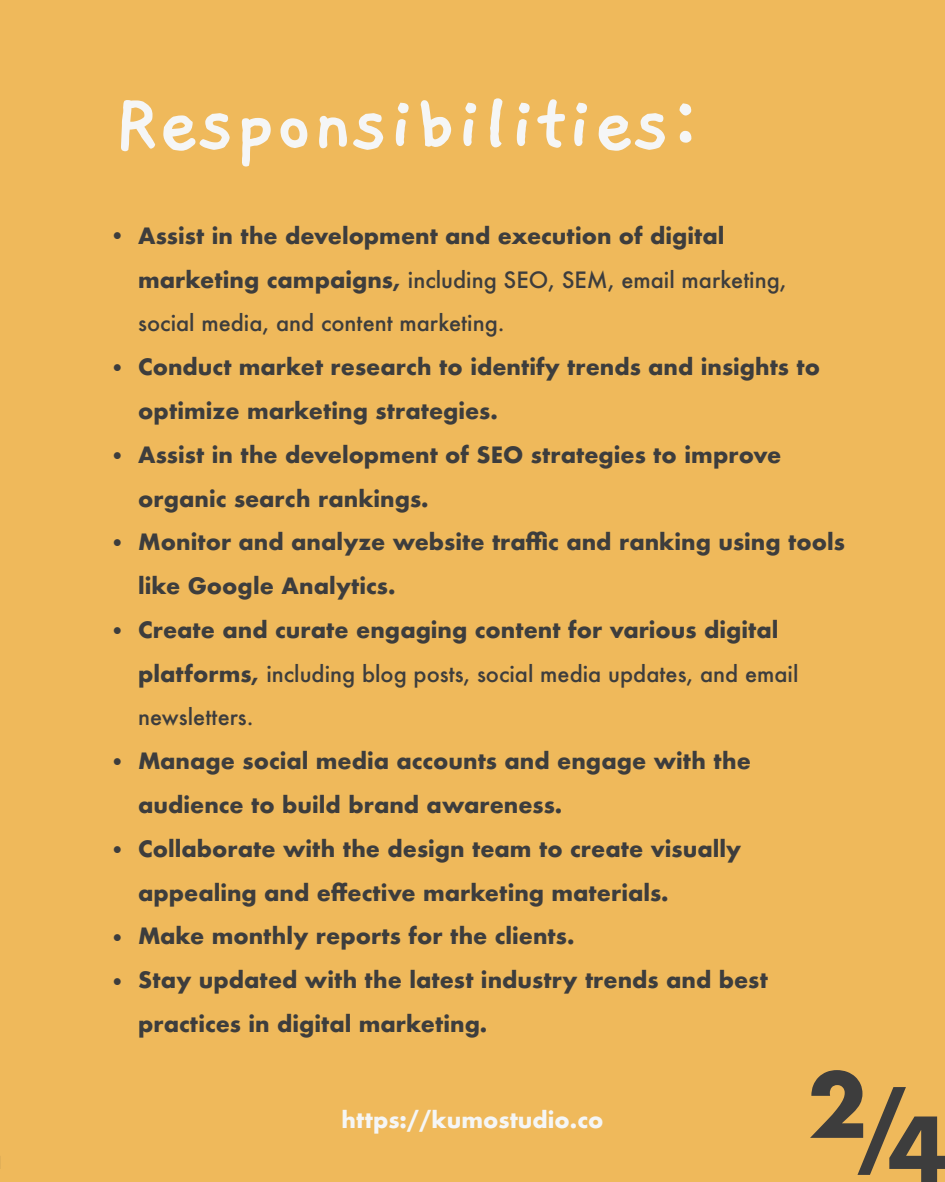
<style>
.page{position:relative;width:945px;height:1182px;background:#fff}
.page>*{position:absolute;margin:0;border:0;box-sizing:border-box;transform-origin:0 0}
.t1{font:700 87.5px "Gaegu";color:#f5f6f6}
.t2{font:700 87.5px "Futura";color:#3d3d3d}
.t3{font:700 21.88px/43.8px "Futura";color:#3d3d3d}
.t4{font:500 21.88px/43.8px "Futura";color:#3d3d3d}
.t5{font:700 21.88px "Futura";color:#f5f6f6}
.s1{font-weight:700}
.s2{font-weight:500}
</style>
<div class="page">
<div style="left:0;top:0;width:945px;height:1181px;background:#efb95b"></div>
<h1 class="t1" style="left:114px;top:94px;width:589px">Responsibilities:</h1>
<p class="t3" style="left:109px;top:216px;width:18px">ï</p>
<p class="t3" style="left:109px;top:347px;width:18px">ï</p>
<p class="t3" style="left:109px;top:435px;width:18px">ï</p>
<p class="t3" style="left:109px;top:523px;width:18px">ï</p>
<p class="t3" style="left:109px;top:610px;width:18px">ï</p>
<p class="t3" style="left:109px;top:742px;width:18px">ï</p>
<p class="t3" style="left:109px;top:829px;width:18px">ï</p>
<p class="t3" style="left:109px;top:917px;width:18px">ï ï</p>
<p class="t4" style="left:138px;top:216px;width:650px"><span class="s1">Assist in the development and execution of digital marketing campaigns,</span> including SEO, SEM, email marketing, social media, and content marketing.</p>
<p class="t3" style="left:138px;top:347px;width:708px">Conduct market research to identify trends and insights to optimize marketing strategies.<br>Assist in the development of SEO strategies to improve organic search rankings.<br>Monitor and analyze website traffic and ranking using tools like Google Analytics.<br>Create and curate engaging content for various digital platforms, <span class="s2">including blog posts, social media updates, and email newsletters.</span></p>
<p class="t3" style="left:138px;top:741px;width:631px">Manage social media accounts and engage with the audience to build brand awareness.<br>Collaborate with the design team to create visually appealing and effective marketing materials.<br>Make monthly reports for the clients.<br>Stay updated with the latest industry trends and best practices in digital marketing.</p>
<p class="t5" style="left:342px;top:1109px;width:263px">https://kumostudio.co</p>
<h1 class="t2" style="left:808px;top:1085px;width:141px">2/4</h1>
</div>
